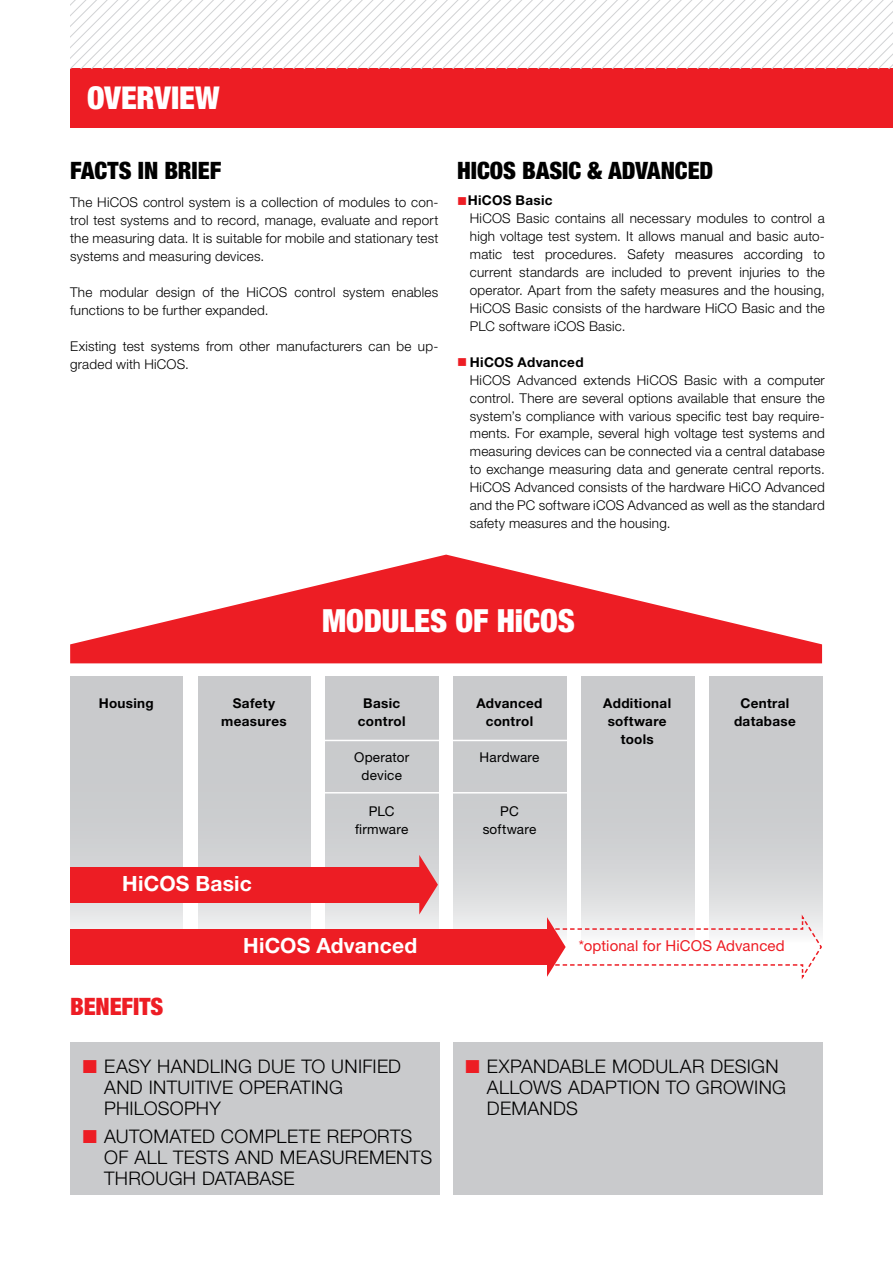
<style>
.page{position:relative;width:893px;height:1263px;background:#fff}
.page>*{position:absolute;margin:0;border:0;box-sizing:border-box;transform-origin:0 0}
.t1{font:900 condensed 31.95px "Helvetica Neue LT Std";letter-spacing:-.005em;color:#fff}
.t2{font:900 condensed 31.5px "Helvetica Neue LT Std";letter-spacing:-.005em;color:#fff}
.t3{font:900 condensed 24px "Helvetica Neue LT Std";letter-spacing:-.005em;color:#000}
.t4{font:900 condensed 24px "Helvetica Neue LT Std";letter-spacing:-.005em;color:#ed1d24}
.t5{font:700 21px "Helvetica Neue LT Std";letter-spacing:.01em;color:#fff}
.t6{font:300 18.75px/21px "Helvetica Neue LT Std";letter-spacing:.02em;color:#000}
.t7{font:15px "Helvetica Neue LT Std";letter-spacing:.01em;color:#ed1d24}
.t8{font:300 13.5px/18px "Helvetica Neue LT Std";letter-spacing:.015em;color:#000}
.t9{font:700 13.5px/18px "Helvetica Neue LT Std";letter-spacing:.025em;color:#000;text-align:center}
.t10{font:13.5px/18px "Helvetica Neue LT Std";letter-spacing:.015em;color:#000;text-align:center}
.s1{color:#ed1d24}
.s2{font-weight:700}
</style>
<div class="page">
<div style="left:70px;top:68px;width:823px;height:60px;background:#ed1d24"></div>
<svg style="left:70px;top:0;width:823px;height:68px"></svg>
<svg style="left:70px;top:677px;width:113px;height:252px"></svg>
<svg style="left:198px;top:677px;width:112px;height:252px"></svg>
<svg style="left:326px;top:677px;width:112px;height:252px"></svg>
<svg style="left:454px;top:677px;width:112px;height:252px"></svg>
<svg style="left:582px;top:677px;width:112px;height:235px"></svg>
<svg style="left:710px;top:677px;width:112px;height:235px"></svg>
<div style="left:70px;top:1042px;width:370px;height:153px;background:#c9cacc"></div>
<div style="left:453px;top:1042px;width:370px;height:153px;background:#c9cacc"></div>
<svg style="left:70px;top:555px;width:752px;height:108px;fill:#ed1d24"></svg>
<div style="left:70px;top:867px;width:353px;height:36px;background:#ed1d24"></div>
<svg style="left:419px;top:855px;width:19px;height:59px"></svg>
<div style="left:70px;top:929px;width:479px;height:36px;background:#ed1d24"></div>
<svg style="left:547px;top:912px;width:276px;height:68px"></svg>
<hr style="left:321px;top:740px;width:252px;height:1px;background:#fff">
<hr style="left:321px;top:792px;width:252px;height:1px;background:#fff">
<h2 class="t2" style="left:87px;top:78px;width:134px">OVERVIEW</h2>
<h3 class="t3" style="left:70px;top:155px;width:153px">FACTS IN BRIEF</h3>
<h3 class="t3" style="left:457px;top:155px;width:258px">HICOS BASIC &amp; ADVANCED</h3>
<p class="t8" style="left:70px;top:193px;width:370px;text-align:justify">The HiCOS control system is a collection of modules to con&shy;trol test systems and to record, manage, evaluate and report the measuring data. It is suitable for mobile and stationary test systems and measuring devices.</p>
<p class="t8" style="left:70px;top:283px;width:370px">The modular design of the HiCOS control system enables functions to be further expanded.</p>
<p class="t8" style="left:70px;top:337px;width:370px">Existing test systems from other manufacturers can be up&shy;graded with HiCOS.</p>
<p class="t8" style="left:470px;top:191px;width:357px;text-indent:-13px"><span class="s1">■</span><span class="s2">HiCOS Basic<br></span>HiCOS Basic contains all necessary modules to control a high voltage test system. It allows manual and basic auto&shy;matic test procedures. Safety measures according to current standards are included to prevent injuries to the operator. Apart from the safety measures and the housing, HiCOS Basic consists of the hardware HiCO Basic and the PLC software iCOS Basic.</p>
<p class="t8" style="left:470px;top:353px;width:356px;text-indent:-13px"><span class="s1">■</span> <span class="s2">HiCOS Advanced<br></span>HiCOS Advanced extends HiCOS Basic with a computer control. There are several options available that ensure the system’s compliance with various specific test bay require&shy;ments. For example, several high voltage test systems and measuring devices can be connected via a central database to exchange measuring data and generate central reports.<br>HiCOS Advanced consists of the hardware HiCO Advanced and the PC software iCOS Advanced as well as the standard safety measures and the housing.</p>
<p class="t9" style="left:99px;top:694px;width:57px">Housing</p>
<h1 class="t1" style="left:322px;top:601px;width:254px">MODULES OF HICOS</h1>
<p class="t9" style="left:221px;top:694px;width:67px">Safety measures</p>
<p class="t9" style="left:358px;top:694px;width:49px">Basic control</p>
<p class="t10" style="left:354px;top:748px;width:57px">Operator device</p>
<p class="t10" style="left:355px;top:802px;width:55px">PLC firmware</p>
<p class="t9" style="left:476px;top:694px;width:67px">Advanced control</p>
<p class="t10" style="left:480px;top:748px;width:61px">Hardware</p>
<p class="t10" style="left:483px;top:802px;width:55px">PC software</p>
<h3 class="t5" style="left:122px;top:870px;width:131px">HiCOS Basic</h3>
<p class="t9" style="left:603px;top:694px;width:69px">Additional software tools</p>
<p class="t9" style="left:734px;top:694px;width:63px">Central database</p>
<h3 class="t4" style="left:70px;top:992px;width:95px">BENEFITS</h3>
<h3 class="t5" style="left:243px;top:933px;width:175px">HiCOS Advanced</h3>
<p class="t7" style="left:579px;top:937px;width:208px">*optional for HiCOS Advanced</p>
<h3 class="t6" style="left:104px;top:1056px;width:298px;text-indent:-21px"><span class="s1">■</span> EASY HANDLING DUE TO UNIFIED<br>AND INTUITIVE OPERATING<br>PHILOSOPHY</h3>
<h3 class="t6" style="left:104px;top:1125px;width:329px;text-indent:-21px"><span class="s1">■</span> AUTOMATED COMPLETE REPORTS<br>OF ALL TESTS AND MEASUREMENTS<br>THROUGH DATABASE</h3>
<h3 class="t6" style="left:487px;top:1056px;width:301px;text-indent:-21px"><span class="s1">■</span> EXPANDABLE MODULAR DESIGN<br>ALLOWS ADAPTION TO GROWING<br>DEMANDS</h3>
</div>
